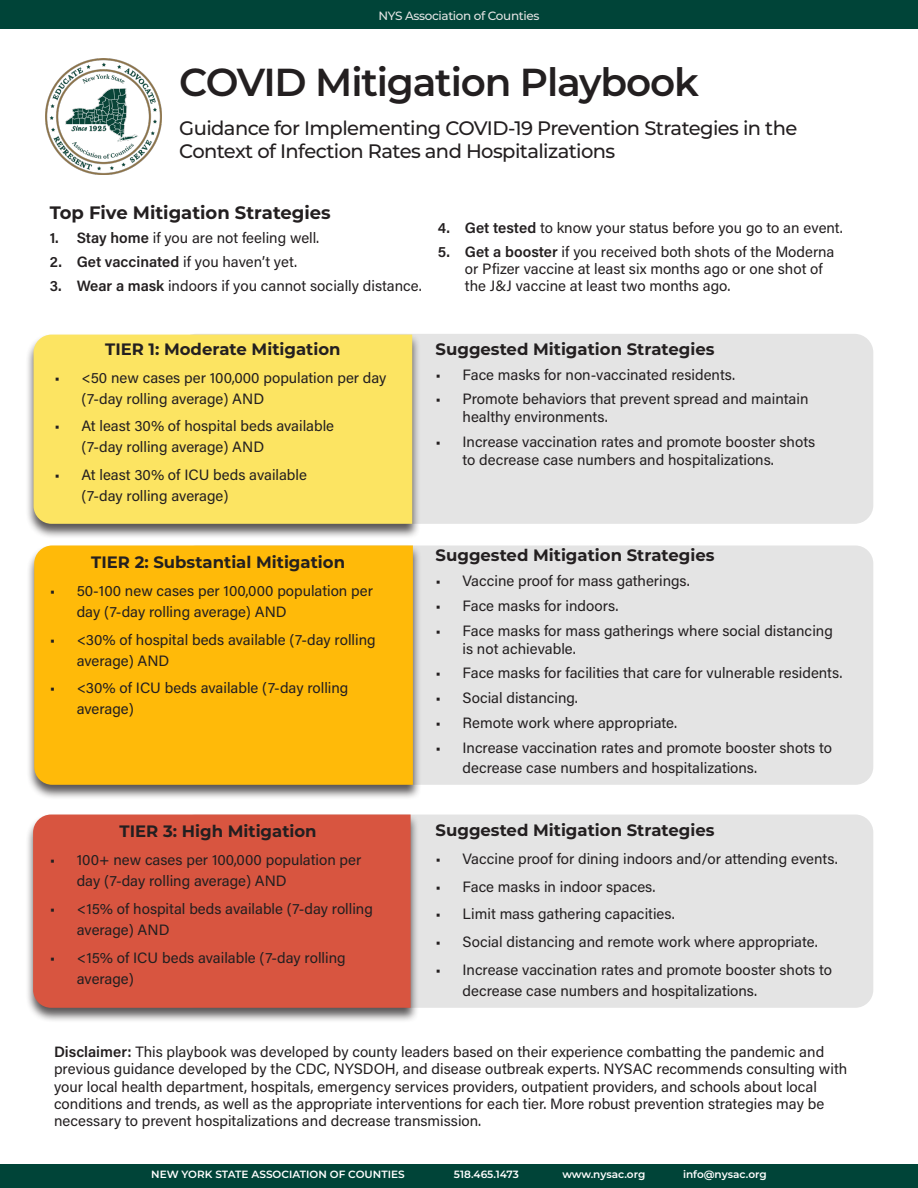
<style>
.page{position:relative;width:918px;height:1188px;background:#fff}
.page>*{position:absolute;margin:0;border:0;box-sizing:border-box;transform-origin:0 0}
.t1{font:600 39px "Montserrat";letter-spacing:-.03em;color:#231f20}
.t2{font:500 19.5px "Montserrat";letter-spacing:-.03em;color:#231f20}
.Bulleted_part{font:700 18px "Montserrat";color:#231f20}
.Lil_header{font:700 16.5px "Montserrat";color:#231f20}
.Bulleted_part-2{font:15px/21px "Acumin Pro";color:#231f20}
.t3{font:500 12px "Montserrat";letter-spacing:-.03em;color:#e4e4e4}
.t4{font:600 10.5px "Montserrat";color:#fff}
.s1{font-weight:600}
</style>
<div class="page">
<div style="left:178px;top:335px;width:695px;height:188px;background:#e4e4e4;border-radius:18px"></div>
<div style="left:178px;top:334px;width:695px;height:190px;border:2px solid #e4e4e4;border-radius:18px"></div>
<div style="left:179px;top:545px;width:694px;height:240px;background:#e4e4e4;border-radius:18px"></div>
<div style="left:178px;top:815px;width:695px;height:193px;background:#e4e4e4;border-radius:18px"></div>
<div style="left:0;top:0;width:918px;height:28px;background:#004438"></div>
<div style="left:25px;top:333px;width:396px;height:206px;background:#231f20;opacity:.75"></div>
<div style="left:34px;top:335px;width:378px;height:189px;background:#fce462"></div>
<div style="left:26px;top:544px;width:395px;height:256px;background:#231f20;opacity:.75"></div>
<div style="left:34px;top:545px;width:379px;height:240px;background:#ffba09"></div>
<div style="left:25px;top:813px;width:394px;height:210px;background:#231f20;opacity:.75"></div>
<div style="left:33px;top:815px;width:378px;height:193px;background:#d85540"></div>
<div style="left:0;top:1164px;width:918px;height:24px;background:#004438"></div>
<img style="left:45px;top:58px;width:117px;height:116px">
<p class="t3" style="left:379px;top:8px;width:162px">NYS Association of Counties</p>
<p class="t1" style="left:179px;top:54px;width:521px">COVID Mitigation Playbook</p>
<p class="t2" style="left:179px;top:114px;width:620px">Guidance for Implementing COVID-19 Prevention Strategies in the</p>
<p class="t2" style="left:179px;top:137px;width:438px">Context of Infection Rates and Hospitalizations</p>
<p class="Bulleted_part" style="left:50px;top:199px;width:283px">Top Five Mitigation Strategies</p>
<p class="Bulleted_part-2" style="left:50px;top:226px;width:271px"><span class="s1">1. Stay home</span> if you are not feeling well.</p>
<p class="Bulleted_part-2" style="left:50px;top:250px;width:249px"><span class="s1">2. Get vaccinated</span> if you haven’t yet.</p>
<p class="Bulleted_part-2" style="left:50px;top:274px;width:374px"><span class="s1">3. Wear a mask</span> indoors if you cannot socially distance.</p>
<p class="Bulleted_part-2" style="left:438px;top:216px;width:407px"><span class="s1">4. Get tested</span> to know your status before you go to an event.</p>
<p class="Bulleted_part-2" style="left:465px;top:242px;width:371px;line-height:17.2px;text-indent:-27px"><span class="s1">5. Get a booster</span> if you received both shots of the Moderna or Pfizer vaccine at least six months ago or one shot of the J&amp;J vaccine at least two months ago.</p>
<p class="Lil_header" style="left:105px;top:337px;width:237px">TIER 1: Moderate Mitigation</p>
<p class="Bulleted_part-2" style="left:81px;top:366px;width:307px;text-indent:-27px">• &lt;50 new cases per 100,000 population per day (7-day rolling average) AND</p>
<p class="Bulleted_part-2" style="left:81px;top:415px;width:254px;text-indent:-27px">• At least 30% of hospital beds available (7-day rolling average) AND</p>
<p class="Bulleted_part-2" style="left:81px;top:464px;width:227px;text-indent:-27px">• At least 30% of ICU beds available (7-day rolling average)</p>
<p class="Lil_header" style="left:91px;top:550px;width:255px">TIER 2: Substantial Mitigation</p>
<p class="Bulleted_part-2" style="left:77px;top:580px;width:298px;text-indent:-27px">• 50-100 new cases per 100,000 population per day (7-day rolling average) AND</p>
<p class="Bulleted_part-2" style="left:77px;top:628px;width:300px;text-indent:-27px">• &lt;30% of hospital beds available (7-day rolling average) AND</p>
<p class="Bulleted_part-2" style="left:77px;top:677px;width:273px;text-indent:-27px">• &lt;30% of ICU beds available (7-day rolling average)</p>
<p class="Lil_header" style="left:436px;top:337px;width:281px">Suggested Mitigation Strategies</p>
<p class="Bulleted_part-2" style="left:436px;top:363px;width:301px">• Face masks for non-vaccinated residents.</p>
<p class="Bulleted_part-2" style="left:463px;top:389px;width:347px;line-height:18px;text-indent:-27px">• Promote behaviors that prevent spread and maintain healthy environments.</p>
<p class="Bulleted_part-2" style="left:463px;top:432px;width:354px;line-height:18px;text-indent:-27px">• Increase vaccination rates and promote booster shots to decrease case numbers and hospitalizations.</p>
<p class="Lil_header" style="left:436px;top:544px;width:281px">Suggested Mitigation Strategies</p>
<p class="Bulleted_part-2" style="left:436px;top:570px;width:256px">• Vaccine proof for mass gatherings.</p>
<p class="Bulleted_part-2" style="left:436px;top:595px;width:184px">• Face masks for indoors.</p>
<p class="Bulleted_part-2" style="left:463px;top:621px;width:372px;line-height:18px;text-indent:-27px">• Face masks for mass gatherings where social distancing is not achievable.</p>
<p class="Bulleted_part-2" style="left:436px;top:662px;width:408px">• Face masks for facilities that care for vulnerable residents.</p>
<p class="Bulleted_part-2" style="left:436px;top:687px;width:144px">• Social distancing.</p>
<p class="Bulleted_part-2" style="left:436px;top:712px;width:243px">• Remote work where appropriate.</p>
<p class="Bulleted_part-2" style="left:463px;top:737px;width:371px;line-height:19.8px;text-indent:-27px">• Increase vaccination rates and promote booster shots to decrease case numbers and hospitalizations.</p>
<p class="Lil_header" style="left:120px;top:820px;width:199px">TIER 3: High Mitigation</p>
<p class="Bulleted_part-2" style="left:77px;top:849px;width:286px;text-indent:-27px">• 100+ new cases per 100,000 population per day (7-day rolling average) AND</p>
<p class="Bulleted_part-2" style="left:77px;top:897px;width:298px;text-indent:-27px">• &lt;15% of hospital beds available (7-day rolling average) AND</p>
<p class="Bulleted_part-2" style="left:77px;top:946px;width:270px;text-indent:-27px">• &lt;15% of ICU beds available (7-day rolling average)</p>
<p class="Lil_header" style="left:436px;top:818px;width:281px">Suggested Mitigation Strategies</p>
<p class="Bulleted_part-2" style="left:436px;top:848px;width:404px">• Vaccine proof for dining indoors and/or attending events.</p>
<p class="Bulleted_part-2" style="left:436px;top:875px;width:222px">• Face masks in indoor spaces.</p>
<p class="Bulleted_part-2" style="left:436px;top:903px;width:241px">• Limit mass gathering capacities.</p>
<p class="Bulleted_part-2" style="left:436px;top:931px;width:384px">• Social distancing and remote work where appropriate.</p>
<p class="Bulleted_part-2" style="left:463px;top:959px;width:371px;text-indent:-27px">• Increase vaccination rates and promote booster shots to decrease case numbers and hospitalizations.</p>
<p class="Bulleted_part-2" style="left:54px;top:1042px;width:795px;line-height:17.2px"><span class="s1">Disclaimer:</span> This playbook was developed by county leaders based on their experience combatting the pandemic and previous guidance developed by the CDC, NYSDOH, and disease outbreak experts. NYSAC recommends consulting with your local health department, hospitals, emergency services providers, outpatient providers, and schools about local conditions and trends, as well as the appropriate interventions for each tier. More robust prevention strategies may be necessary to prevent hospitalizations and decrease transmission.</p>
<p class="t4" style="left:151px;top:1167px;width:255px">NEW YORK STATE ASSOCIATION OF COUNTIES</p>
<p class="t4" style="left:454px;top:1167px;width:66px">518.465.1473</p>
<p class="t4" style="left:562px;top:1167px;width:85px">www.nysac.org</p>
<p class="t4" style="left:683px;top:1167px;width:85px">info@nysac.org</p>
</div>
